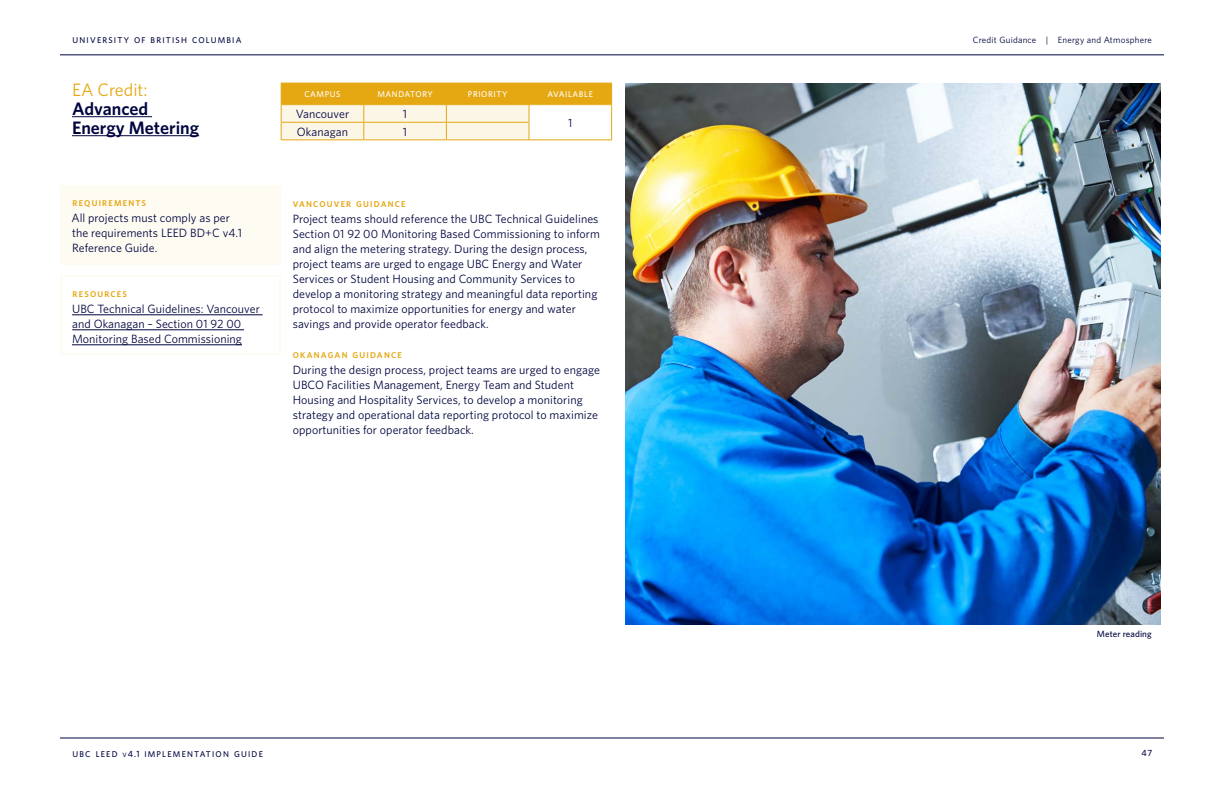
<style>
.page{position:relative;width:1224px;height:792px;background:#fff}
.page>*{position:absolute;margin:0;border:0;box-sizing:border-box;transform-origin:0 0}
.t1{font:600 18px/19px "Whitney";color:#00053e}
.t2{font:18px "Whitney";color:#e5a813}
.t3{font:12px/15px "Whitney";letter-spacing:.005em;color:#00053e}
.t4{font:9px "Whitney";letter-spacing:.025em;color:#00053e}
.t5{font:500 9px "Whitney";letter-spacing:.01em;color:#00053e}
.t6{font:500 9px "Whitney";color:#00053e}
.t7{font:500 8.4px "Whitney";letter-spacing:.145em;color:#00053e}
.t8{font:600 8.4px "Whitney";letter-spacing:.145em;color:#e5a813}
.t9{font:500 8.4px "Whitney";color:#fff}
.s1{font-size:6.3px}
.s2{font-size:9px}
</style>
<div class="page">
<hr style="left:60px;top:55px;width:1104px;height:1px;background:#00053e">
<hr style="left:60px;top:738px;width:1104px;height:1px;background:#00053e">
<svg style="left:281px;top:83px;width:331px;height:57px;background:#f2d692"></svg>
<hr style="left:281px;top:139px;width:83px;height:1px;background:#e5a813">
<hr style="left:364px;top:139px;width:82px;height:1px;background:#e5a813">
<hr style="left:446px;top:139px;width:83px;height:1px;background:#e5a813">
<hr style="left:72px;top:116px;width:80px;height:1px;background:#00053e">
<hr style="left:72px;top:135px;width:127px;height:1px;background:#00053e">
<hr style="left:72px;top:315px;width:191px;height:1px;background:#00053e">
<hr style="left:72px;top:330px;width:172px;height:1px;background:#00053e">
<hr style="left:72px;top:345px;width:170px;height:1px;background:#00053e">
<div style="left:60px;top:275px;width:221px;height:80px;border:2px solid #fefbf3"></div>
<div style="left:60px;top:185px;width:221px;height:79px;background:#fefbf3"></div>
<img style="left:626px;top:83px;width:535px;height:541px">
<p class="t7" style="left:73px;top:35px;width:170px">UNIVERSITY OF BRITISH COLUMBIA</p>
<p class="t4" style="left:973px;top:34px;width:181px">Credit Guidance | Energy and Atmosphere</p>
<h1 class="t2" style="left:72px;top:77px;width:77px">EA Credit:</h1>
<h1 class="t1" style="left:72px;top:99px;width:129px">Advanced<br>Energy Metering</h1>
<p class="t8" style="left:73px;top:198px;width:75px">REQUIREMENTS</p>
<p class="t3" style="left:71px;top:210px;width:172px">All projects must comply as per the requirements LEED BD+C v4.1<br>Reference Guide.</p>
<p class="t8" style="left:73px;top:288px;width:56px">RESOURCES</p>
<p class="t3" style="left:72px;top:301px;width:189px">UBC Technical Guidelines: Vancouver and Okanagan – Section 01 92 00<br>Monitoring Based Commissioning</p>
<p class="t9" style="left:304px;top:88px;width:8px">CAM</p>
<p class="t9" style="left:325px;top:88px;width:11px">PUS</p>
<p class="t9" style="left:377px;top:88px;width:8px">MAN</p>
<p class="t9" style="left:398px;top:88px;width:13px">DATORY</p>
<p class="t9" style="left:468px;top:88px;width:11px">PRIORITY</p>
<p class="t9" style="left:548px;top:88px;width:6px">AVAILABLE</p>
<p class="t3" style="left:296px;top:106px;width:55px">Vancouver</p>
<p class="t3" style="left:403px;top:106px;width:6px">1</p>
<p class="t3" style="left:568px;top:115px;width:6px">1</p>
<p class="t3" style="left:297px;top:124px;width:52px">Okanagan</p>
<p class="t3" style="left:403px;top:124px;width:6px">1</p>
<p class="t8" style="left:293px;top:198px;width:114px">VANCOUVER GUIDANCE</p>
<p class="t3" style="left:293px;top:211px;width:309px">Project teams should reference the UBC Technical Guidelines Section 01 92 00 Monitoring Based Commissioning to inform and align the metering strategy. During the design process, project teams are urged to engage UBC Energy and Water Services or Student Housing and Community Services to develop a monitoring strategy and meaningful data reporting protocol to maximize opportunities for energy and water savings and provide operator feedback.</p>
<p class="t8" style="left:293px;top:349px;width:111px">OKANAGAN GUIDANCE</p>
<p class="t3" style="left:293px;top:362px;width:309px">During the design process, project teams are urged to engage UBCO Facilities Management, Energy Team and Student Housing and Hospitality Services, to develop a monitoring strategy and operational data reporting protocol to maximize opportunities for operator feedback.</p>
<p class="t5" style="left:1097px;top:628px;width:56px">Meter reading</p>
<p class="t7" style="left:73px;top:748px;width:192px">UBC LEED <span class="s1">V</span><span class="s2">4.1</span> IMPLEMENTATION GUIDE</p>
<p class="t6" style="left:1141px;top:747px;width:12px">47</p>
</div>
